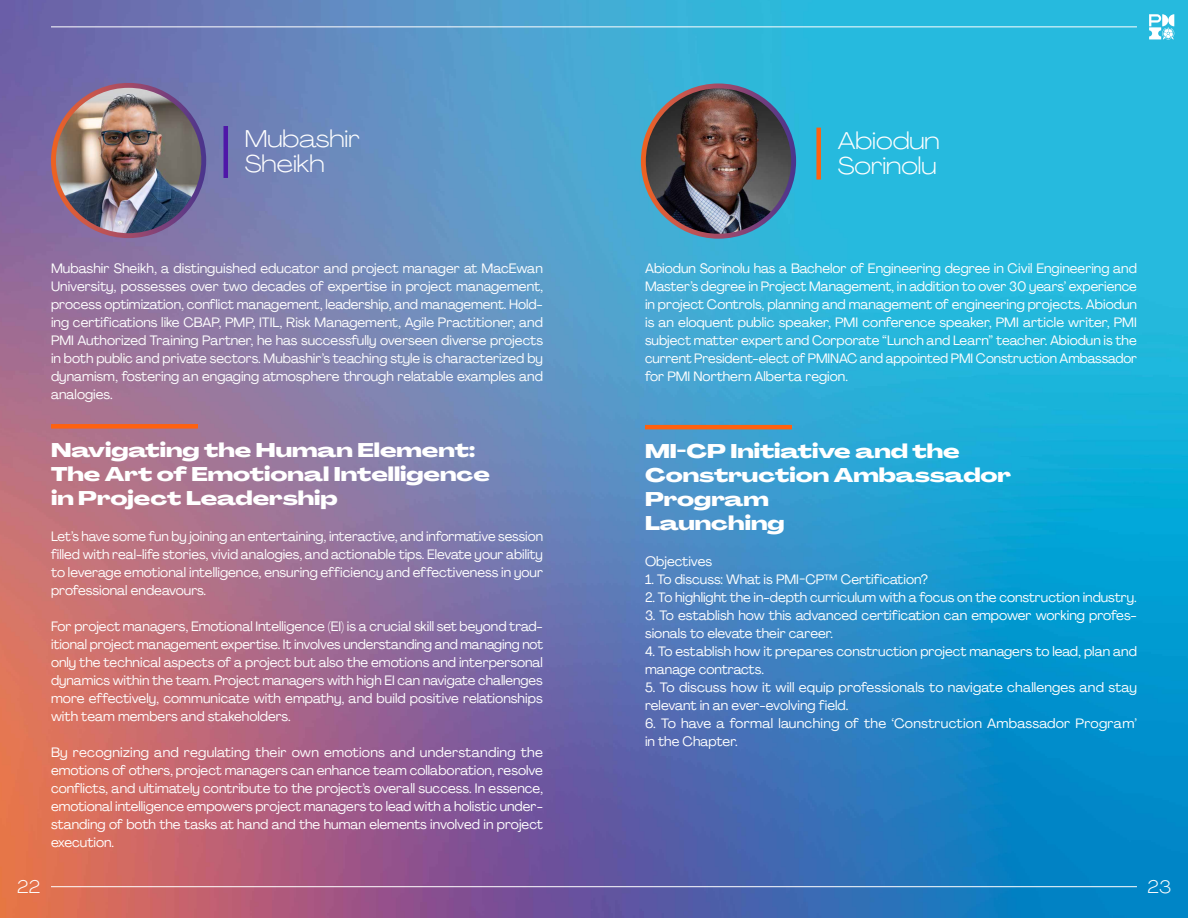
<style>
.page{position:relative;width:1188px;height:918px;background:#fff}
.page>*{position:absolute;margin:0;border:0;box-sizing:border-box;transform-origin:0 0}
.Name{font:300 expanded 24px "Agrandir";color:#fff}
.t1{font:800 19.5px/24px "Agrandir Grand";color:#fff}
.t2{font:300 expanded 18px "Agrandir";color:#fff}
.Body{font:13.5px/18px "Agrandir";color:#fff;text-align:justify}
</style>
<div class="page">
<img style="left:0;top:0;width:1188px;height:918px">
<img style="left:643px;top:86px;width:151px;height:150px;border-radius:75px">
<div style="left:641px;top:83px;width:155px;height:156px;border:5px solid #fff;border-radius:50%"></div>
<div style="left:816px;top:128px;width:5px;height:52px;background:#ff610f"></div>
<hr style="left:645px;top:425px;width:147px;height:4px;background:#ff610f">
<img style="left:53px;top:85px;width:151px;height:151px;border-radius:75px">
<div style="left:51px;top:83px;width:155px;height:155px;border:5px solid #fff;border-radius:50%"></div>
<hr style="left:224px;top:126px;width:4px;height:52px;background:#4f17a8">
<div style="left:51px;top:424px;width:147px;height:5px;background:#ff610f"></div>
<svg style="left:1149px;top:14px;width:25px;height:25px"></svg>
<hr style="left:51px;top:26px;width:1086px;height:1px;background:#fff">
<hr style="left:51px;top:886px;width:1086px;height:1px;background:#fff">
<p class="Name" style="left:245px;top:124px;width:117px">Mubashir</p>
<p class="Name" style="left:245px;top:149px;width:81px">Sheikh</p>
<p class="Body" style="left:51px;top:259px;width:494px">Mubashir Sheikh, a distinguished educator and project manager at MacEwan University, possesses over two decades of expertise in project management, process optimization, conflict management, leadership, and management. Hold&shy;ing certifications like CBAP, PMP, ITIL, Risk Management, Agile Practitioner, and PMI Authorized Training Partner, he has successfully overseen diverse projects in both public and private sectors. Mubashir’s teaching style is characterized by dynamism, fostering an engaging atmosphere through relatable examples and analogies.</p>
<p class="t1" style="left:51px;top:438px;width:441px">Navigating the Human Element:<br>The Art of Emotional Intelligence in Project Leadership</p>
<p class="Body" style="left:51px;top:527px;width:494px">Let’s have some fun by joining an entertaining, interactive, and informative session filled with real-life stories, vivid analogies, and actionable tips. Elevate your ability to leverage emotional intelligence, ensuring efficiency and effectiveness in your professional endeavours.</p>
<p class="Body" style="left:51px;top:617px;width:494px">For project managers, Emotional Intelligence (EI) is a crucial skill set beyond trad&shy;itional project management expertise. It involves understanding and managing not only the technical aspects of a project but also the emotions and interpersonal dynamics within the team. Project managers with high EI can navigate challenges more effectively, communicate with empathy, and build positive relationships with team members and stakeholders.</p>
<p class="Body" style="left:51px;top:743px;width:494px">By recognizing and regulating their own emotions and understanding the emotions of others, project managers can enhance team collaboration, resolve conflicts, and ultimately contribute to the project’s overall success. In essence, emotional intelligence empowers project managers to lead with a holistic under&shy;standing of both the tasks at hand and the human elements involved in project execution.</p>
<p class="Name" style="left:838px;top:125px;width:104px">Abiodun</p>
<p class="Name" style="left:838px;top:151px;width:100px">Sorinolu</p>
<p class="Body" style="left:645px;top:259px;width:494px">Abiodun Sorinolu has a Bachelor of Engineering degree in Civil Engineering and Master’s degree in Project Management, in addition to over 30 years’ experience in project Controls, planning and management of engineering projects. Abiodun is an eloquent public speaker, PMI conference speaker, PMI article writer, PMI subject matter expert and Corporate “Lunch and Learn” teacher. Abiodun is the current President-elect of PMINAC and appointed PMI Construction Ambassador for PMI Northern Alberta region.</p>
<p class="t1" style="left:645px;top:439px;width:368px">MI-CP Initiative and the<br>Construction Ambassador<br>Program<br>Launching</p>
<p class="Body" style="left:645px;top:552px;width:69px">Objectives</p>
<p class="Body" style="left:645px;top:570px;width:284px">1. To discuss: What is PMI-CP™ Certification?</p>
<p class="Body" style="left:645px;top:588px;width:493px">2. To highlight the in-depth curriculum with a focus on the construction industry.</p>
<p class="Body" style="left:645px;top:606px;width:493px">3. To establish how this advanced certification can empower working profes&shy;sionals to elevate their career.</p>
<p class="Body" style="left:645px;top:642px;width:493px">4. To establish how it prepares construction project managers to lead, plan and manage contracts.</p>
<p class="Body" style="left:645px;top:678px;width:493px">5. To discuss how it will equip professionals to navigate challenges and stay relevant in an ever-evolving field.</p>
<p class="Body" style="left:645px;top:714px;width:494px">6. To have a formal launching of the ‘Construction Ambassador Program’ in the Chapter.</p>
<h3 class="t2" style="left:17px;top:876px;width:25px">22</h3>
<h3 class="t2" style="left:1148px;top:876px;width:25px">23</h3>
</div>
